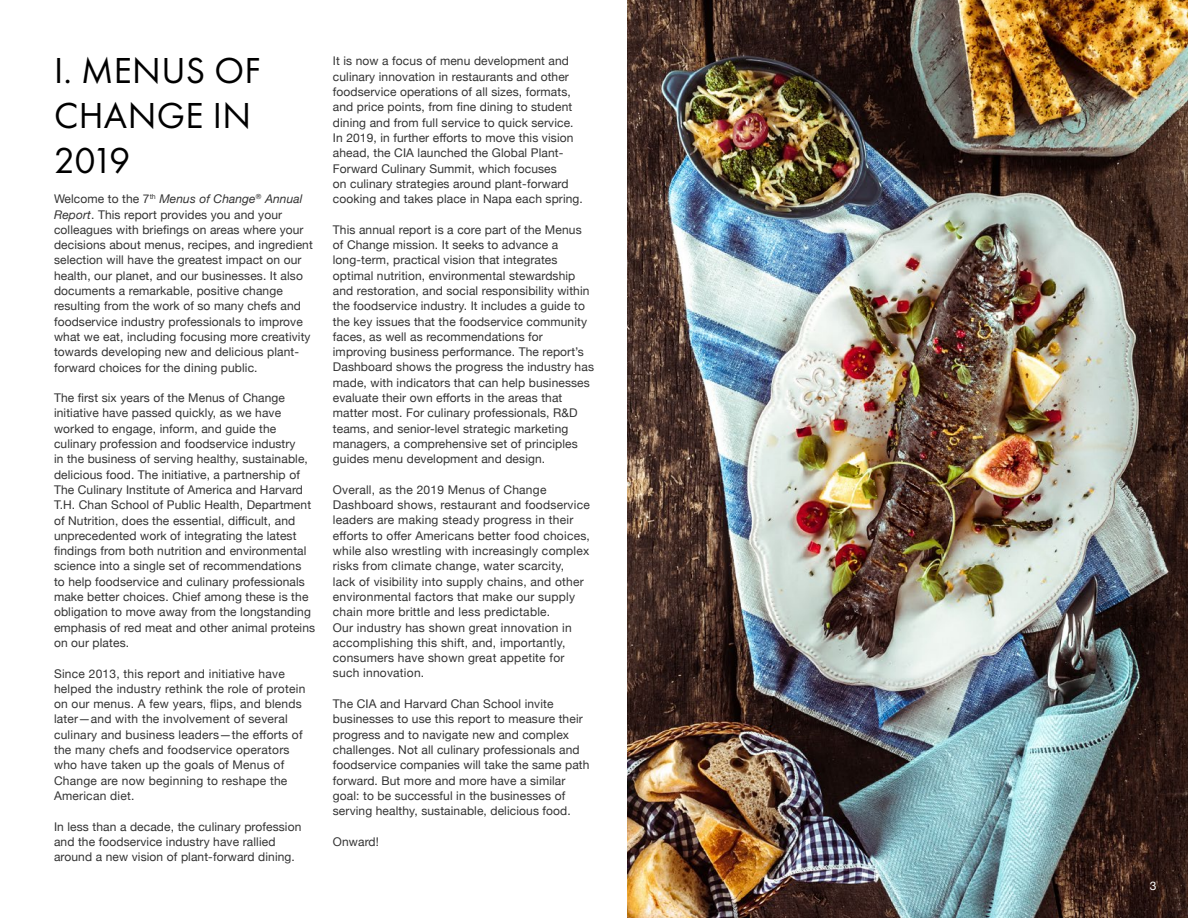
<style>
.page{position:relative;width:1188px;height:918px;background:#fff}
.page>*{position:absolute;margin:0;border:0;box-sizing:border-box;transform-origin:0 0}
.t1{font:37.5px/45px "Futura PT";letter-spacing:.01em;color:#000}
.t2{font:12px/15.3px "Helvetica Neue";letter-spacing:.01em;color:#333}
.t3{font:12px "Helvetica Neue";color:#fff}
.s1{font-style:italic}
</style>
<div class="page">
<img style="left:627px;top:0;width:561px;height:918px">
<h1 class="t1" style="left:54px;top:47px;width:208px">I. MENUS OF<br>CHANGE IN<br>2019</h1>
<p class="t2" style="left:54px;top:192px;width:260px">Welcome to the 7<sup>th</sup> <span class="s1">Menus of Change</span><sup>®</sup> <span class="s1">Annual Report</span>. This report provides you and your colleagues with briefings on areas where your decisions about menus, recipes, and ingredient selection will have the greatest impact on our health, our planet, and our businesses. It also documents a remarkable, positive change resulting from the work of so many chefs and foodservice industry professionals to improve what we eat, including focusing more creativity towards developing new and delicious plant&shy;forward choices for the dining public.</p>
<p class="t2" style="left:54px;top:391px;width:263px">The first six years of the Menus of Change initiative have passed quickly, as we have worked to engage, inform, and guide the culinary profession and foodservice industry<br>in the business of serving healthy, sustainable, delicious food. The initiative, a partnership of The Culinary Institute of America and Harvard T.H. Chan School of Public Health, Department of Nutrition, does the essential, difficult, and unprecedented work of integrating the latest findings from both nutrition and environmental science into a single set of recommendations to help foodservice and culinary professionals make better choices. Chief among these is the obligation to move away from the longstanding emphasis of red meat and other animal proteins on our plates.</p>
<p class="t2" style="left:54px;top:666px;width:253px">Since 2013, this report and initiative have helped the industry rethink the role of protein on our menus. A few years, flips, and blends later—and with the involvement of several culinary and business leaders—the efforts of the many chefs and foodservice operators who have taken up the goals of Menus of Change are now beginning to reshape the American diet.</p>
<p class="t2" style="left:54px;top:819px;width:249px">In less than a decade, the culinary profession and the foodservice industry have rallied around a new vision of plant-forward dining.</p>
<p class="t2" style="left:333px;top:54px;width:252px">It is now a focus of menu development and culinary innovation in restaurants and other foodservice operations of all sizes, formats, and price points, from fine dining to student dining and from full service to quick service.<br>In 2019, in further efforts to move this vision ahead, the CIA launched the Global Plant-Forward Culinary Summit, which focuses<br>on culinary strategies around plant-forward cooking and takes place in Napa each spring.</p>
<p class="t2" style="left:333px;top:222px;width:263px">This annual report is a core part of the Menus of Change mission. It seeks to advance a long-term, practical vision that integrates optimal nutrition, environmental stewardship and restoration, and social responsibility within the foodservice industry. It includes a guide to the key issues that the foodservice community faces, as well as recommendations for improving business performance. The report’s Dashboard shows the progress the industry has made, with indicators that can help businesses evaluate their own efforts in the areas that matter most. For culinary professionals, R&amp;D teams, and senior-level strategic marketing managers, a comprehensive set of principles guides menu development and design.</p>
<p class="t2" style="left:333px;top:483px;width:259px">Overall, as the 2019 Menus of Change Dashboard shows, restaurant and foodservice leaders are making steady progress in their efforts to offer Americans better food choices, while also wrestling with increasingly complex risks from climate change, water scarcity,<br>lack of visibility into supply chains, and other environmental factors that make our supply chain more brittle and less predictable.<br>Our industry has shown great innovation in accomplishing this shift, and, importantly, consumers have shown great appetite for such innovation.</p>
<p class="t2" style="left:333px;top:697px;width:258px">The CIA and Harvard Chan School invite businesses to use this report to measure their progress and to navigate new and complex challenges. Not all culinary professionals and foodservice companies will take the same path forward. But more and more have a similar goal: to be successful in the businesses of serving healthy, sustainable, delicious food.</p>
<p class="t2" style="left:333px;top:834px;width:48px">Onward!</p>
<p class="t3" style="left:1150px;top:877px;width:8px">3</p>
</div>
